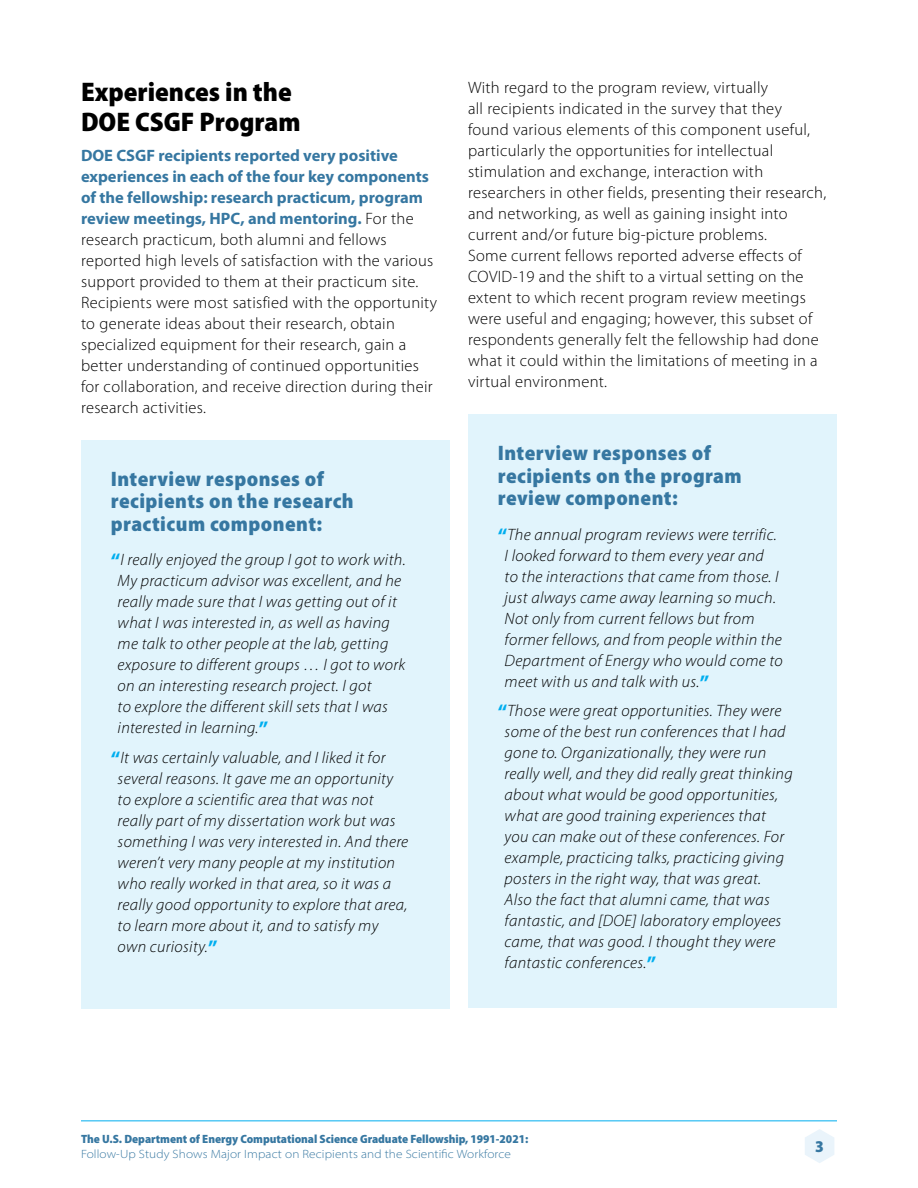
<style>
.page{position:relative;width:918px;height:1188px;background:#fff}
.page>*{position:absolute;margin:0;border:0;box-sizing:border-box;transform-origin:0 0}
.t1{font:900 semi-condensed 27px/30px "Myriad Pro";color:#000}
.Callout_Head{font:900 semi-condensed 21px/22.5px "Myriad Pro";letter-spacing:.02em;color:#3677a1}
.t2{font:italic 300 16.5px/21px "Myriad Pro";letter-spacing:.02em;color:#000}
.Body{font:300 16.5px/21px "Myriad Pro";letter-spacing:.02em;color:#000}
.t3{font:900 semi-condensed 16.5px "Myriad Pro";color:#3677a1}
.t4{font:900 semi-condensed 12px "Myriad Pro";letter-spacing:-.005em;color:#3677a1}
.t5{font:300 semi-expanded 12px "Myriad Pro";letter-spacing:.01em;color:#3677a1}
.s1{font-weight:700;color:#3677a1}
.s2{font-weight:700;font-style:normal;font-size:21px;color:#00aeef}
</style>
<div class="page">
<svg style="left:805px;top:1129px;width:29px;height:34px"></svg>
<hr style="left:81px;top:1120px;width:756px;height:1px;background:#00aeef">
<div style="left:81px;top:440px;width:369px;height:568px;background:#e1f4fc"></div>
<div style="left:468px;top:414px;width:369px;height:594px;background:#e1f4fc"></div>
<h2 class="t1" style="left:81px;top:76px;width:221px">Experiences in the<br>DOE CSGF Program</h2>
<p class="Body" style="left:81px;top:145px;width:358px"><span class="s1">DOE CSGF recipients reported very positive experiences in each of the four key components of the fellowship: research practicum, program review meetings, HPC, and mentoring.</span> For the research practicum, both alumni and fellows reported high levels of satisfaction with the various support provided to them at their practicum site.<br>Recipients were most satisfied with the opportunity to generate ideas about their research, obtain specialized equipment for their research, gain a better understanding of continued opportunities for collaboration, and receive direction during their research activities.</p>
<p class="Callout_Head" style="left:111px;top:467px;width:244px">Interview responses of recipients on the research practicum component:</p>
<p class="t2" style="left:118px;top:549px;width:290px;text-indent:-7px"><span class="s2">“</span>I really enjoyed the group I got to work with.<br>My practicum advisor was excellent, and he really made sure that I was getting out of it what I was interested in, as well as having me talk to other people at the lab, getting exposure to different groups … I got to work on an interesting research project. I got<br>to explore the different skill sets that I was interested in learning.<span class="s2">”</span></p>
<p class="t2" style="left:118px;top:747px;width:292px;text-indent:-7px"><span class="s2">“</span>It was certainly valuable, and I liked it for several reasons. It gave me an opportunity to explore a scientific area that was not really part of my dissertation work but was something I was very interested in. And there weren’t very many people at my institution who really worked in that area, so it was a really good opportunity to explore that area, to learn more about it, and to satisfy my own curiosity.<span class="s2">”</span></p>
<p class="Body" style="left:468px;top:77px;width:360px">With regard to the program review, virtually<br>all recipients indicated in the survey that they found various elements of this component useful, particularly the opportunities for intellectual stimulation and exchange, interaction with researchers in other fields, presenting their research, and networking, as well as gaining insight into current and/or future big-picture problems.<br>Some current fellows reported adverse effects of COVID-19 and the shift to a virtual setting on the extent to which recent program review meetings were useful and engaging; however, this subset of respondents generally felt the fellowship had done what it could within the limitations of meeting in a virtual environment.</p>
<p class="Callout_Head" style="left:498px;top:441px;width:245px">Interview responses of recipients on the program review component:</p>
<p class="t2" style="left:505px;top:523px;width:280px;text-indent:-7px"><span class="s2">“</span>The annual program reviews were terrific.<br>I looked forward to them every year and<br>to the interactions that came from those. I just always came away learning so much.<br>Not only from current fellows but from former fellows, and from people within the Department of Energy who would come to meet with us and talk with us.<span class="s2">”</span></p>
<p class="t2" style="left:505px;top:700px;width:290px;text-indent:-7px"><span class="s2">“</span>Those were great opportunities. They were some of the best run conferences that I had gone to. Organizationally, they were run really well, and they did really great thinking about what would be good opportunities, what are good training experiences that you can make out of these conferences. For example, practicing talks, practicing giving posters in the right way, that was great.<br>Also the fact that alumni came, that was fantastic, and [DOE] laboratory employees came, that was good. I thought they were fantastic conferences.<span class="s2">”</span></p>
<p class="t4" style="left:81px;top:1131px;width:449px">The U.S. Department of Energy Computational Science Graduate Fellowship, 1991-2021:</p>
<p class="t5" style="left:81px;top:1147px;width:431px">Follow-Up Study Shows Major Impact on Recipients and the Scientific Workforce</p>
<p class="t3" style="left:815px;top:1136px;width:10px">3</p>
</div>
